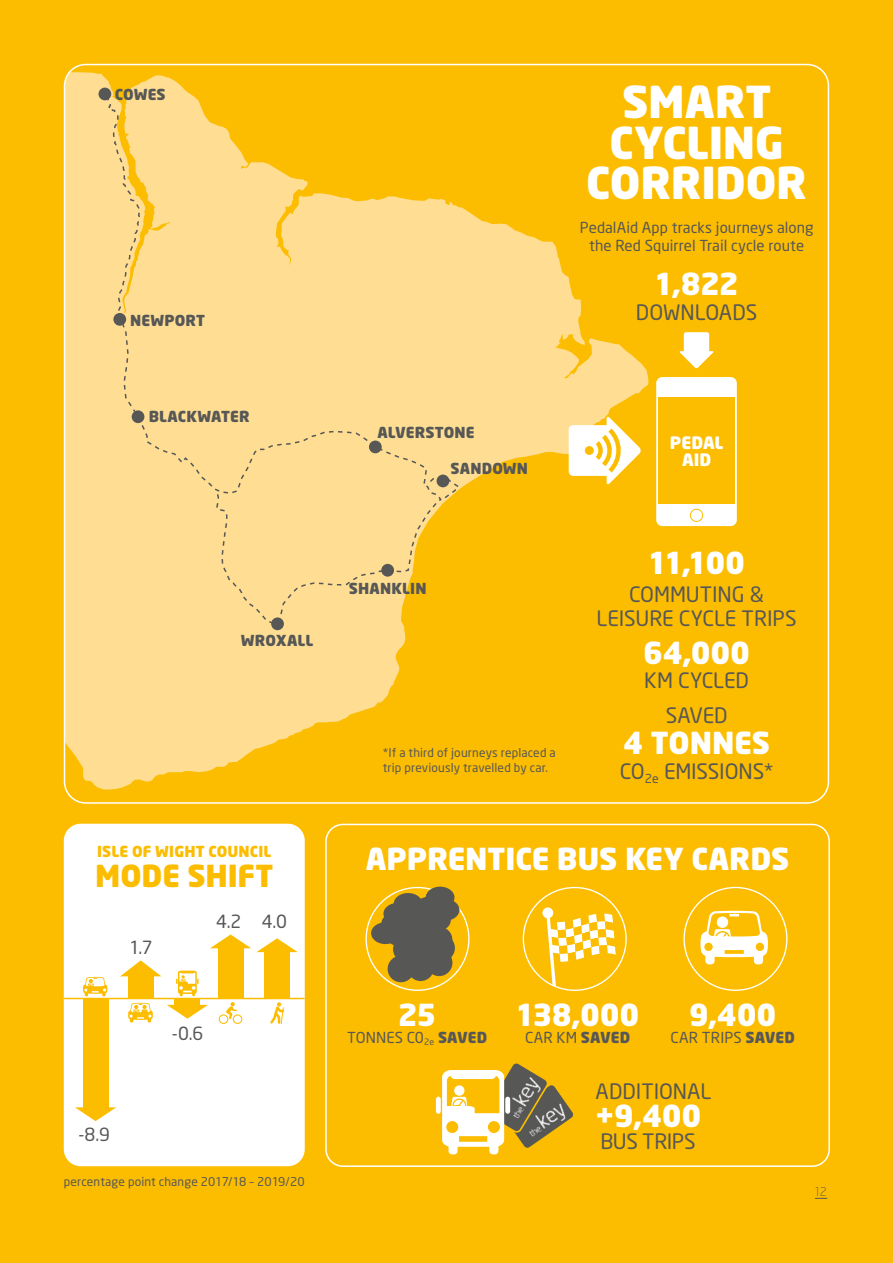
<style>
.page{position:relative;width:893px;height:1263px;background:#fcbd00}
.page>*{position:absolute;margin:0;border:0;box-sizing:border-box;transform-origin:0 0}
.t1{font:900 43.5px/40.5px "Neo Sans";letter-spacing:-.005em;color:#fff;text-align:center}
.t2{font:900 30px "Neo Sans";letter-spacing:-.005em;color:#fff}
.t3{font:900 30px "Neo Sans";color:#fcbd00}
.t4{font:21px/24px "Neo Sans";letter-spacing:-.005em;color:#575756;text-align:center}
.t5{font:21px "Neo Sans";letter-spacing:-.025em;color:#575756}
.t6{font:18px "Neo Sans";color:#575756}
.t7{font:900 16.95px/17.5px "Neo Sans";letter-spacing:.005em;color:#fff;text-align:center}
.t8{font:15px/18px "Neo Sans";letter-spacing:.005em;color:#575756;text-align:center}
.t9{font:900 15px "Neo Sans";letter-spacing:.01em;color:#575756}
.t10{font:900 15px "Neo Sans";letter-spacing:.01em;color:#fcbd00}
.t11{font:12px/15px "Neo Sans";letter-spacing:.01em;color:#575756}
.t12{font:300 12px "Neo Sans";color:#575756}
.s1{font-weight:900}
</style>
<div class="page">
<svg style="left:815px;top:1198px;width:12px;height:1px"></svg>
<svg style="left:65px;top:72px;width:583px;height:717px"></svg>
<svg style="left:98px;top:90px;width:345px;height:535px;background:#fdd87d"></svg>
<div style="left:99px;top:88px;width:12px;height:12px;background:#575756;border-radius:50%"></div>
<div style="left:113px;top:313px;width:13px;height:13px;background:#575756;border-radius:50%"></div>
<div style="left:132px;top:410px;width:12px;height:13px;background:#575756;border-radius:50%"></div>
<div style="left:369px;top:441px;width:13px;height:12px;background:#575756;border-radius:50%"></div>
<div style="left:437px;top:475px;width:12px;height:12px;background:#575756;border-radius:50%"></div>
<div style="left:381px;top:564px;width:13px;height:13px;background:#575756;border-radius:50%"></div>
<div style="left:271px;top:617px;width:13px;height:13px;background:#575756;border-radius:50%"></div>
<svg style="left:426px;top:476px;width:35px;height:24px"></svg>
<svg style="left:569px;top:416px;width:72px;height:69px"></svg>
<div style="left:656px;top:377px;width:81px;height:149px;background:#fff;border-radius:6px"></div>
<div style="left:658px;top:397px;width:77px;height:107px;background:#fcbd00"></div>
<div style="left:690px;top:509px;width:13px;height:13px;border:1px solid #fcbd00;border-radius:50%"></div>
<div style="left:64px;top:824px;width:241px;height:342px;background:#fff;border-radius:17px"></div>
<hr style="left:65px;top:998px;width:239px;height:1px;background:#fcbd00">
<svg style="left:270px;top:1002px;width:15px;height:23px"></svg>
<div style="left:175px;top:998px;width:25px;height:8px;background:#fcbd00"></div>
<svg style="left:167px;top:1005px;width:41px;height:14px"></svg>
<div style="left:218px;top:948px;width:25px;height:51px;background:#fcbd00"></div>
<div style="left:264px;top:951px;width:26px;height:48px;background:#fcbd00"></div>
<svg style="left:210px;top:934px;width:88px;height:18px"></svg>
<div style="left:83px;top:998px;width:25px;height:110px;background:#fcbd00"></div>
<svg style="left:75px;top:1107px;width:41px;height:14px"></svg>
<div style="left:128px;top:976px;width:25px;height:22px;background:#fcbd00"></div>
<svg style="left:120px;top:960px;width:41px;height:16px"></svg>
<svg style="left:83px;top:977px;width:24px;height:19px"></svg>
<svg style="left:176px;top:971px;width:23px;height:25px"></svg>
<svg style="left:219px;top:1002px;width:23px;height:22px"></svg>
<svg style="left:128px;top:1003px;width:25px;height:19px"></svg>
<div style="left:325px;top:824px;width:505px;height:343px;border:2px solid #fff;border-radius:17px"></div>
<div style="left:436px;top:1097px;width:5px;height:17px;background:#fff;border-radius:3px"></div>
<svg style="left:442px;top:1063px;width:132px;height:91px"></svg>
<svg style="left:700px;top:911px;width:68px;height:53px"></svg>
<div style="left:388px;top:956px;width:26px;height:26px;background:#575756;border-radius:50%"></div>
<div style="left:393px;top:936px;width:27px;height:26px;background:#575756;border-radius:50%"></div>
<div style="left:426px;top:927px;width:26px;height:26px;background:#575756;border-radius:50%"></div>
<div style="left:428px;top:935px;width:27px;height:26px;background:#575756;border-radius:50%"></div>
<div style="left:426px;top:949px;width:26px;height:27px;background:#575756;border-radius:50%"></div>
<div style="left:407px;top:954px;width:27px;height:27px;background:#575756;border-radius:50%"></div>
<div style="left:383px;top:903px;width:29px;height:22px;background:#575756;border-radius:50%"></div>
<div style="left:412px;top:919px;width:28px;height:22px;background:#575756;border-radius:50%"></div>
<div style="left:371px;top:922px;width:29px;height:22px;background:#575756;border-radius:50%"></div>
<div style="left:394px;top:893px;width:28px;height:22px;background:#575756;border-radius:50%"></div>
<div style="left:426px;top:887px;width:28px;height:21px;background:#575756;border-radius:50%"></div>
<div style="left:422px;top:909px;width:29px;height:22px;background:#575756;border-radius:50%"></div>
<div style="left:381px;top:912px;width:29px;height:22px;background:#575756;border-radius:50%"></div>
<svg style="left:420px;top:898px;width:12px;height:14px"></svg>
<svg style="left:410px;top:927px;width:38px;height:29px"></svg>
<div style="left:399px;top:905px;width:28px;height:22px;background:#575756;border-radius:50%"></div>
<div style="left:431px;top:899px;width:28px;height:22px;background:#575756;border-radius:50%"></div>
<div style="left:386px;top:925px;width:29px;height:21px;background:#575756;border-radius:50%"></div>
<svg style="left:542px;top:907px;width:11px;height:11px"></svg>
<svg style="left:544px;top:908px;width:72px;height:82px"></svg>
<svg style="left:679px;top:332px;width:35px;height:36px"></svg>
<p class="t9" style="left:115px;top:84px;width:52px">COWES</p>
<p class="t9" style="left:130px;top:310px;width:77px">NEWPORT</p>
<p class="t9" style="left:149px;top:406px;width:103px">BLACKWATER</p>
<p class="t9" style="left:241px;top:631px;width:74px">WROXALL</p>
<p class="t10" style="left:97px;top:842px;width:176px">ISLE OF WIGHT COUNCIL</p>
<h2 class="t3" style="left:95px;top:856px;width:180px">MODE SHIFT</h2>
<p class="t6" style="left:129px;top:937px;width:25px">1.7</p>
<p class="t6" style="left:216px;top:911px;width:72px">4.2 4.0</p>
<p class="t6" style="left:172px;top:1022px;width:33px">-0.6</p>
<p class="t6" style="left:79px;top:1123px;width:33px">-8.9</p>
<p class="t11" style="left:64px;top:1174px;width:242px">percentage point change 2017/18 – 2019/20</p>
<h1 class="t1" style="left:586px;top:80px;width:222px">SMART<br>CYCLING<br>CORRIDOR</h1>
<p class="t8" style="left:580px;top:219px;width:235px">PedalAid App tracks journeys along the Red Squirrel Trail cycle route</p>
<h2 class="t2" style="left:654px;top:264px;width:86px">1,822</h2>
<h3 class="t4" style="left:636px;top:300px;width:123px">DOWNLOADS</h3>
<p class="t9" style="left:377px;top:422px;width:99px">ALVERSTONE</p>
<p class="t9" style="left:451px;top:458px;width:79px">SANDOWN</p>
<p class="t9" style="left:349px;top:578px;width:79px">SHANKLIN</p>
<p class="t11" style="left:383px;top:745px;width:174px">*If a third of journeys replaced a trip previously travelled by car.</p>
<p class="t7" style="left:670px;top:433px;width:55px">PEDAL<br>AID</p>
<h2 class="t2" style="left:648px;top:544px;width:98px">11,100</h2>
<h3 class="t4" style="left:597px;top:582px;width:202px">COMMUTING &amp;<br>LEISURE CYCLE TRIPS</h3>
<h2 class="t2" style="left:643px;top:633px;width:109px">64,000</h2>
<h3 class="t4" style="left:644px;top:668px;width:106px">KM CYCLED</h3>
<h3 class="t4" style="left:666px;top:703px;width:63px">SAVED</h3>
<h2 class="t2" style="left:623px;top:723px;width:148px">4 TONNES</h2>
<h3 class="t4" style="left:620px;top:759px;width:155px">CO<sub>2e</sub> EMISSIONS*</h3>
<h2 class="t2" style="left:366px;top:839px;width:425px">APPRENTICE BUS KEY CARDS</h2>
<h2 class="t2" style="left:398px;top:995px;width:40px">25</h2>
<p class="t8" style="left:347px;top:1028px;width:142px">TONNES C0<sub>2e</sub> <span class="s1">SAVED</span></p>
<h2 class="t2" style="left:689px;top:995px;width:89px">9,400</h2>
<p class="t8" style="left:670px;top:1028px;width:126px">CAR TRIPS <span class="s1">SAVED</span></p>
<h2 class="t2" style="left:516px;top:995px;width:125px">138,000</h2>
<p class="t8" style="left:525px;top:1028px;width:107px">CAR KM <span class="s1">SAVED</span></p>
<h3 class="t4" style="left:596px;top:1078px;width:117px">ADDITIONAL</h3>
<h2 class="t2" style="left:595px;top:1096px;width:108px">+9,400</h2>
<h3 class="t5" style="left:600px;top:1128px;width:97px">BUS TRIPS</h3>
<p class="t12" style="left:814px;top:1184px;width:14px">12</p>
</div>
